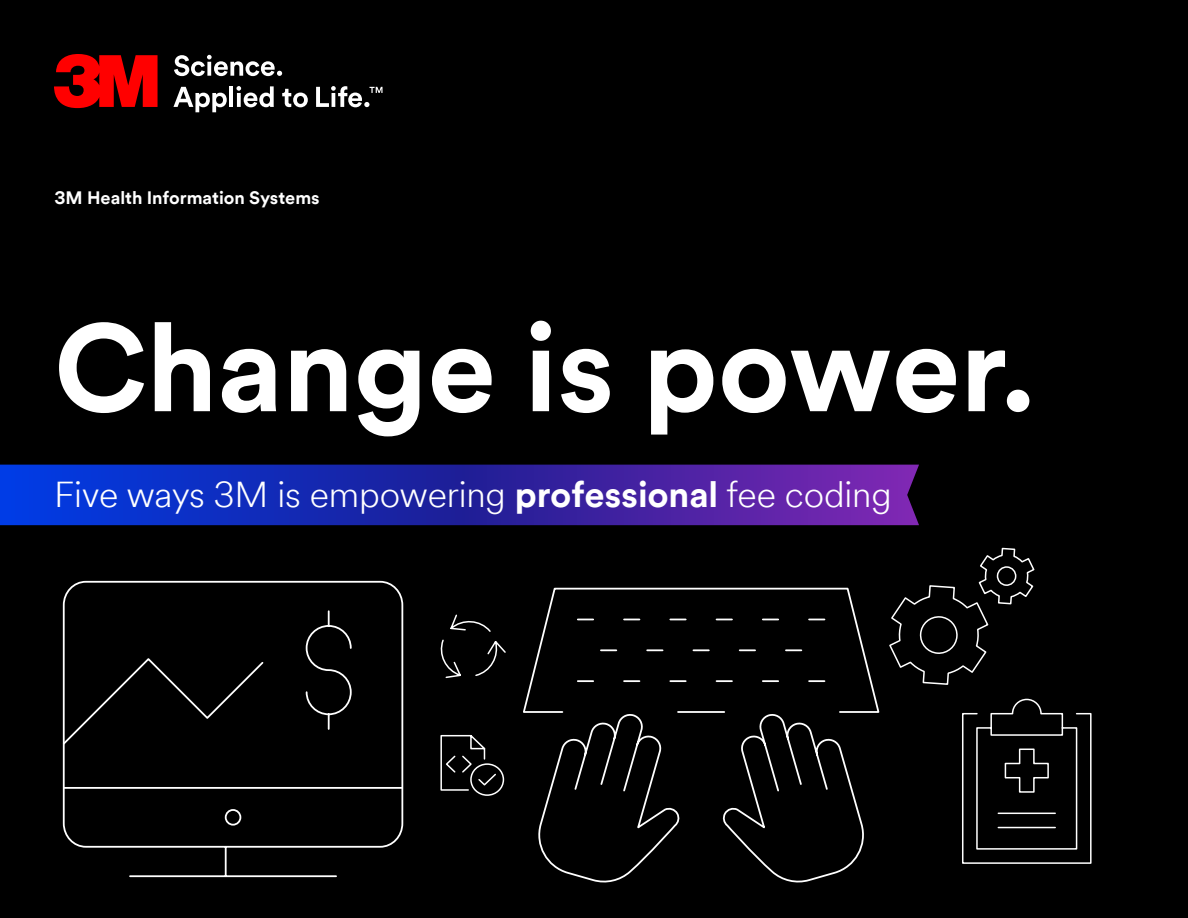
<style>
.page{position:relative;width:1188px;height:918px;background:#000}
.page>*{position:absolute;margin:0;border:0;box-sizing:border-box;transform-origin:0 0}
.t1{font:700 123px "Qxpjnv 3 M Circular TT";letter-spacing:-.005em;color:#fff}
.t2{font:300 36px "Rwvrlj 3 M Circular TT";letter-spacing:-.005em;color:#fff}
.t3{font:700 18px "Qxpjnv 3 M Circular TT";color:#fff}
.s1{font-family:"Qxpjnv 3 M Circular TT";font-weight:700}
</style>
<div class="page">
<svg style="left:174px;top:55px;width:108px;height:21px"></svg>
<svg style="left:173px;top:87px;width:54px;height:25px"></svg>
<hr style="left:229px;top:86px;width:4px;height:21px;background:#fff">
<svg style="left:236px;top:86px;width:38px;height:21px"></svg>
<svg style="left:282px;top:89px;width:26px;height:18px"></svg>
<svg style="left:54px;top:54px;width:104px;height:54px"></svg>
<svg style="left:316px;top:86px;width:67px;height:21px"></svg>
<svg style="left:0;top:465px;width:919px;height:60px"></svg>
<svg style="left:62px;top:580px;width:342px;height:298px"></svg>
<svg style="left:62px;top:786px;width:342px;height:40px"></svg>
<svg style="left:62px;top:609px;width:291px;height:137px"></svg>
<svg style="left:523px;top:587px;width:357px;height:296px"></svg>
<svg style="left:889px;top:547px;width:146px;height:138px"></svg>
<svg style="left:440px;top:614px;width:66px;height:65px"></svg>
<svg style="left:962px;top:698px;width:130px;height:166px"></svg>
<svg style="left:440px;top:734px;width:65px;height:62px"></svg>
<p class="t3" style="left:54px;top:185px;width:267px">3M Health Information Systems</p>
<h1 class="t1" style="left:54px;top:283px;width:983px">Change is power.</h1>
<p class="t2" style="left:54px;top:470px;width:839px">Five ways 3M is empowering <span class="s1">professional</span> fee coding</p>
</div>
